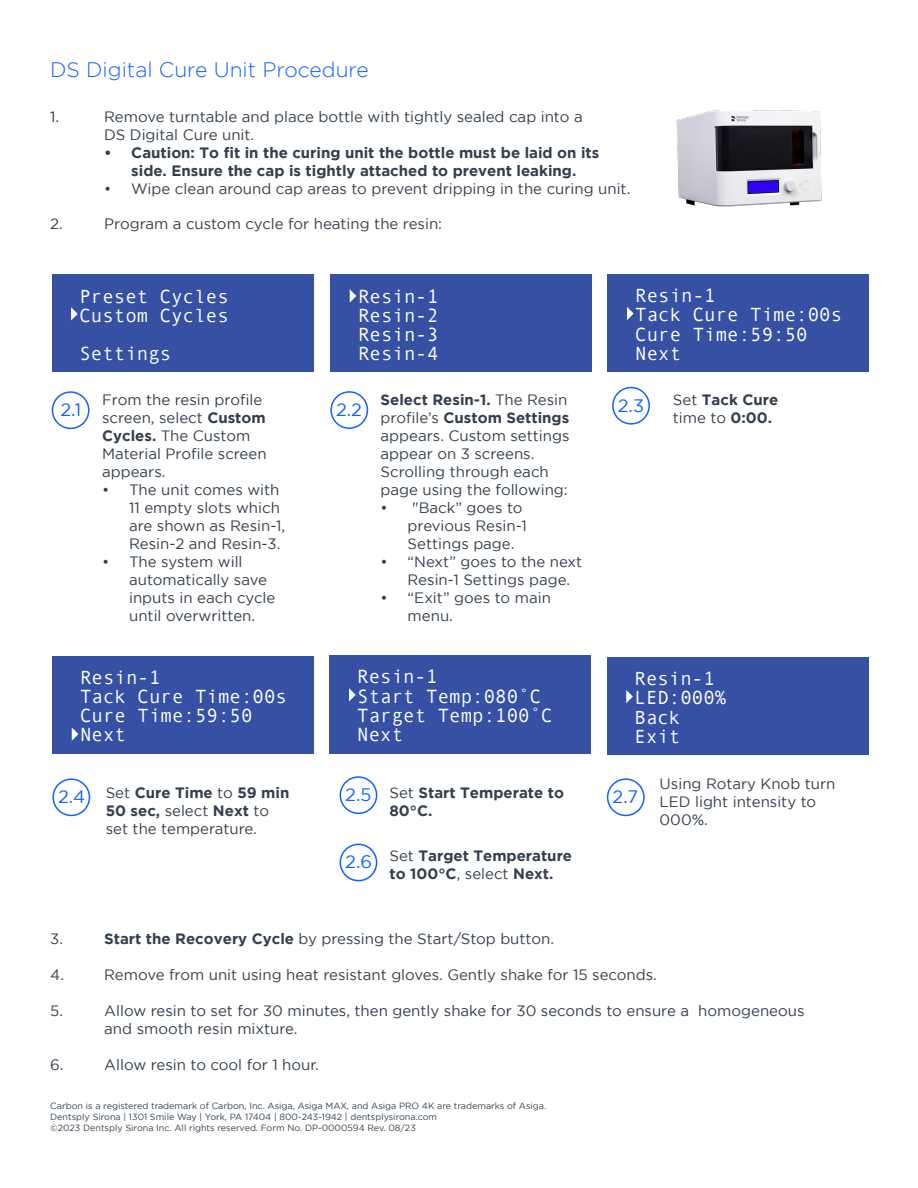
<style>
.page{position:relative;width:918px;height:1188px;background:#fff}
.page>*{position:absolute;margin:0;border:0;box-sizing:border-box;transform-origin:0 0}
.t1{font:300 21px "Gotham";color:#0f62fe}
.t2{font:19.2px/19.2px "Andale Mono";color:#fff}
.t3{font:19.05px/19px "Andale Mono";color:#fff}
.t4{font:18px "Gotham";color:#0f62fe}
.t5{font:15px/18px "Gotham";color:#333f4c}
.t6{font:700 15px/18px "Gotham";color:#333f4c}
.t7{font:9px "Gotham";color:#333f4c}
.s1{font-weight:700}
.s2{font-weight:400}
</style>
<div class="page">
<img style="left:676px;top:110px;width:146px;height:97px">
<div style="left:330px;top:275px;width:262px;height:97px;background:#3651a3"></div>
<svg style="left:350px;top:289px;width:6px;height:14px"></svg>
<div style="left:608px;top:274px;width:261px;height:98px;background:#3651a3"></div>
<svg style="left:627px;top:307px;width:7px;height:13px"></svg>
<div style="left:52px;top:656px;width:262px;height:97px;background:#3651a3"></div>
<svg style="left:72px;top:728px;width:6px;height:13px"></svg>
<div style="left:330px;top:655px;width:261px;height:98px;background:#3651a3"></div>
<svg style="left:349px;top:688px;width:7px;height:14px"></svg>
<div style="left:52px;top:275px;width:261px;height:97px;background:#3651a3"></div>
<svg style="left:71px;top:307px;width:7px;height:14px"></svg>
<div style="left:52px;top:391px;width:38px;height:38px;border:2px solid #0f62fe;border-radius:50%"></div>
<div style="left:330px;top:391px;width:38px;height:38px;border:2px solid #0f62fe;border-radius:50%"></div>
<div style="left:612px;top:387px;width:38px;height:38px;border:2px solid #0f62fe;border-radius:50%"></div>
<div style="left:52px;top:778px;width:38px;height:38px;border:2px solid #0f62fe;border-radius:50%"></div>
<div style="left:340px;top:776px;width:37px;height:38px;border:2px solid #0f62fe;border-radius:50%"></div>
<div style="left:340px;top:844px;width:37px;height:37px;border:2px solid #0f62fe;border-radius:50%"></div>
<div style="left:607px;top:778px;width:38px;height:38px;border:2px solid #0f62fe;border-radius:50%"></div>
<div style="left:607px;top:657px;width:261px;height:98px;background:#3651a3"></div>
<svg style="left:626px;top:690px;width:7px;height:13px"></svg>
<p class="t1" style="left:50px;top:58px;width:320px">DS Digital Cure Unit Procedure</p>
<p class="t5" style="left:50px;top:107px;width:11px">1.</p>
<p class="t5" style="left:104px;top:107px;width:480px">Remove turntable and place bottle with tightly sealed cap into a<br>DS Digital Cure unit.</p>
<p class="t6" style="left:104px;top:143px;width:497px;text-align:center">• Caution: To fit in the curing unit the bottle must be laid on its side. Ensure the cap is tightly attached to prevent leaking.</p>
<p class="t5" style="left:104px;top:179px;width:528px">• Wipe clean around cap areas to prevent dripping in the curing unit.</p>
<p class="t5" style="left:50px;top:214px;width:14px">2.</p>
<p class="t5" style="left:104px;top:214px;width:339px">Program a custom cycle for heating the resin:</p>
<p class="t3" style="left:79px;top:286px;width:151px">Preset Cycles<br>Custom Cycles</p>
<p class="t3" style="left:79px;top:343px;width:94px">Settings</p>
<p class="t2" style="left:358px;top:286px;width:82px;text-align:justify">Resin-1<br>Resin-2<br>Resin-3<br>Resin-4</p>
<p class="t2" style="left:635px;top:285px;width:209px">Resin-1<br>Tack Cure Time:00s<br>Cure Time:59:50<br>Next</p>
<p class="t5" style="left:102px;top:391px;width:166px">From the resin profile screen, select <span class="s1">Custom<br>Cycles.</span> The Custom<br>Material Profile screen appears.</p>
<p class="t5" style="left:129px;top:481px;width:158px;text-indent:-27px">• The unit comes with<br>11 empty slots which are shown as Resin-1,<br>Resin-2 and Resin-3.</p>
<p class="t5" style="left:129px;top:553px;width:148px;text-indent:-27px">• The system will automatically save inputs in each cycle until overwritten.</p>
<p class="t5" style="left:381px;top:391px;width:190px"><span class="s1">Select Resin-1.</span> The Resin profile’s <span class="s1">Custom Settings </span>appears. Custom settings appear on 3 screens.<br>Scrolling through each page using the following:</p>
<p class="t5" style="left:408px;top:499px;width:121px;text-indent:-27px">• "Back” goes to previous Resin-1<br>Settings page.</p>
<p class="t5" style="left:408px;top:553px;width:176px;text-indent:-27px">• “Next” goes to the next<br>Resin-1 Settings page.</p>
<p class="t5" style="left:408px;top:589px;width:145px;text-indent:-27px">• “Exit” goes to main menu.</p>
<p class="t4" style="left:60px;top:400px;width:22px">2.1</p>
<p class="t4" style="left:336px;top:400px;width:27px">2.2</p>
<p class="t4" style="left:618px;top:395px;width:28px">2.3</p>
<p class="t6" style="left:673px;top:390px;width:107px"><span class="s2">Set</span> Tack Cure <span class="s2">time to</span> 0:00.</p>
<p class="t2" style="left:80px;top:667px;width:209px">Resin-1<br>Tack Cure Time:00s<br>Cure Time:59:50<br>Next</p>
<p class="t2" style="left:357px;top:666px;width:197px">Resin-1<br>Start Temp:080˚C<br>Target Temp:100˚C<br>Next</p>
<p class="t5" style="left:106px;top:783px;width:185px">Set <span class="s1">Cure Time</span> to <span class="s1">59 min<br>50 sec,</span> select <span class="s1">Next</span> to set the temperature.</p>
<p class="t6" style="left:390px;top:783px;width:176px"><span class="s2">Set</span> Start Temperate to<br>80°C.</p>
<p class="t6" style="left:390px;top:846px;width:184px"><span class="s2">Set</span> Target Temperature to 100°C<span class="s2">, select</span> Next.</p>
<p class="t4" style="left:58px;top:787px;width:29px">2.4</p>
<p class="t4" style="left:345px;top:785px;width:28px">2.5</p>
<p class="t4" style="left:345px;top:852px;width:28px">2.6</p>
<p class="t3" style="left:635px;top:668px;width:93px">Resin-1<br>LED:000%<br>Back<br>Exit</p>
<p class="t4" style="left:613px;top:787px;width:27px">2.7</p>
<p class="t5" style="left:660px;top:775px;width:177px">Using Rotary Knob turn<br>LED light intensity to<br>000%.</p>
<p class="t5" style="left:50px;top:930px;width:14px">3.</p>
<p class="t5" style="left:104px;top:930px;width:451px"><span class="s1">Start the Recovery Cycle</span> by pressing the Start/Stop button.</p>
<p class="t5" style="left:50px;top:966px;width:15px">4.</p>
<p class="t5" style="left:104px;top:966px;width:554px">Remove from unit using heat resistant gloves. Gently shake for 15 seconds.</p>
<p class="t5" style="left:50px;top:1002px;width:14px">5.</p>
<p class="t5" style="left:104px;top:1002px;width:702px">Allow resin to set for 30 minutes, then gently shake for 30 seconds to ensure a homogeneous and smooth resin mixture.</p>
<p class="t5" style="left:50px;top:1056px;width:15px">6.</p>
<p class="t5" style="left:104px;top:1056px;width:216px">Allow resin to cool for 1 hour.</p>
<p class="t7" style="left:50px;top:1101px;width:498px">Carbon is a registered trademark of Carbon, Inc. Asiga, Asiga MAX, and Asiga PRO 4K are trademarks of Asiga.</p>
<p class="t7" style="left:50px;top:1112px;width:388px">Dentsply Sirona | 1301 Smile Way | York, PA 17404 | 800-243-1942 | dentsplysirona.com</p>
<p class="t7" style="left:50px;top:1123px;width:367px">©2023 Dentsply Sirona Inc. All rights reserved. Form No. DP-0000594 Rev. 08/23</p>
</div>
